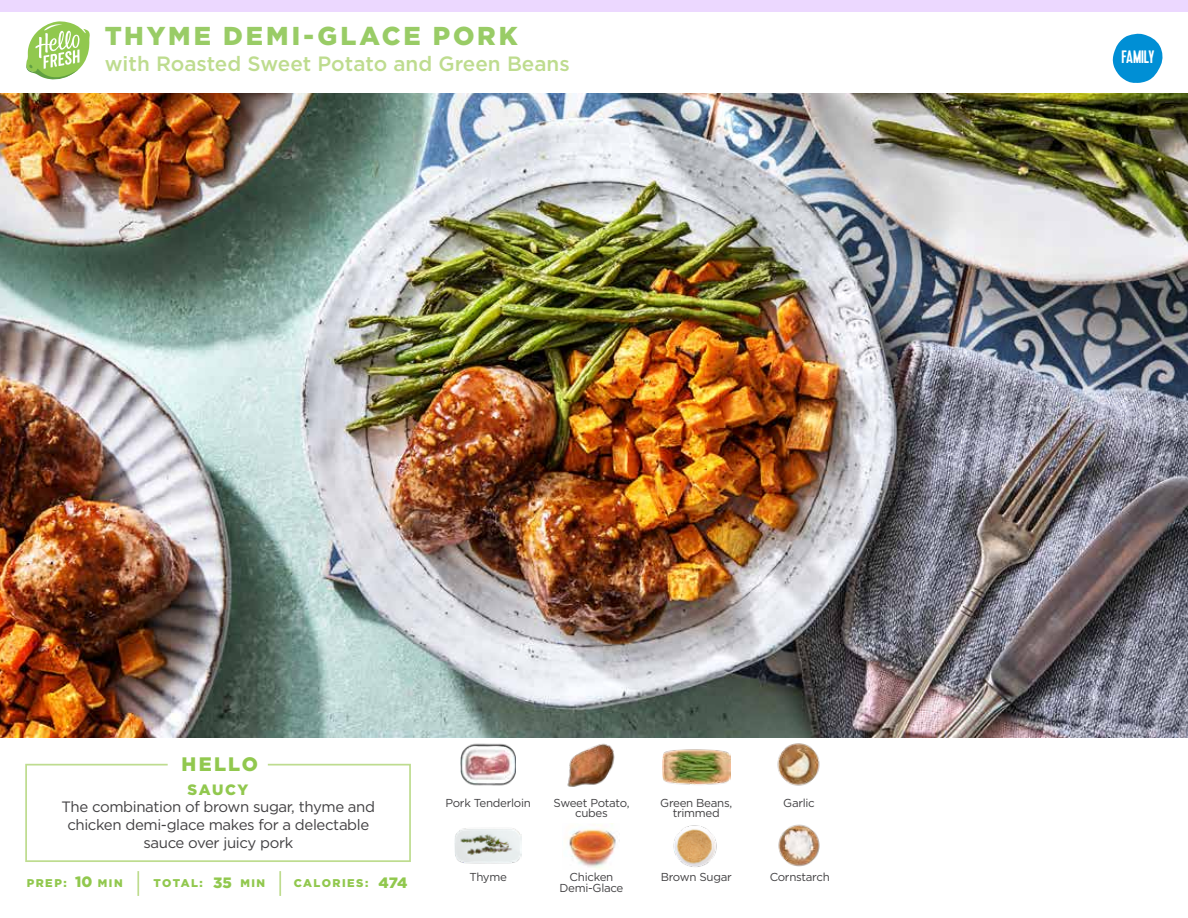
<style>
.page{position:relative;width:1188px;height:918px;background:#fff}
.page>*{position:absolute;margin:0;border:0;box-sizing:border-box;transform-origin:0 0}
.t1{font:900 25.8px "Gotham";letter-spacing:.105em;color:#9c6}
.t2{font:500 20.7px "Gotham";color:#bedc8f}
.t3{font:900 19.5px "Gotham";letter-spacing:.105em;color:#91c84e}
.t4{font:18px "Kapra";letter-spacing:-.01em;color:#fff}
.t5{font:15px/18px "Gotham";letter-spacing:-.025em;color:#414042;text-align:center}
.t6{font:900 15px "Gotham";letter-spacing:.05em;color:#91c84e}
.t7{font:11.55px/10.5px "Gotham";letter-spacing:-.025em;color:#414042;text-align:center}
.t8{font:900 11.25px "Gotham";letter-spacing:.125em;color:#91c84e}
.t9{font:900 10.95px "Gotham";letter-spacing:.135em;color:#91c84e}
</style>
<div class="page">
<div style="left:0;top:0;width:1188px;height:12px;background:#ecd8ff"></div>
<img style="left:0;top:93px;width:1188px;height:644px">
<svg style="left:25px;top:763px;width:386px;height:99px"></svg>
<img style="left:461px;top:743px;width:54px;height:43px">
<img style="left:455px;top:828px;width:66px;height:36px">
<img style="left:662px;top:737px;width:68px;height:48px">
<img style="left:673px;top:825px;width:44px;height:42px">
<img style="left:566px;top:824px;width:50px;height:45px">
<img style="left:778px;top:824px;width:42px;height:43px">
<img style="left:777px;top:743px;width:43px;height:43px">
<hr style="left:137px;top:871px;width:2px;height:25px;background:#bedc8f">
<hr style="left:279px;top:871px;width:2px;height:25px;background:#bedc8f">
<img style="left:564px;top:737px;width:55px;height:50px">
<svg style="left:1112px;top:33px;width:51px;height:50px"></svg>
<div style="left:1121px;top:51px;width:35px;height:16px;background:#008fd5"></div>
<svg style="left:26px;top:21px;width:64px;height:59px"></svg>
<h1 class="t1" style="left:105px;top:21px;width:414px">THYME DEMI-GLACE PORK</h1>
<h2 class="t2" style="left:105px;top:50px;width:467px">with Roasted Sweet Potato and Green Beans</h2>
<h3 class="t3" style="left:182px;top:752px;width:78px">HELLO</h3>
<p class="t6" style="left:188px;top:781px;width:62px">SAUCY</p>
<p class="t5" style="left:62px;top:798px;width:315px">The combination of brown sugar, thyme and chicken demi-glace makes for a delectable sauce over juicy pork</p>
<p class="t6" style="left:75px;top:873px;width:19px">10</p>
<p class="t6" style="left:213px;top:874px;width:20px">35</p>
<p class="t8" style="left:27px;top:877px;width:41px">PREP:</p>
<p class="t9" style="left:98px;top:877px;width:26px">MIN</p>
<p class="t8" style="left:154px;top:877px;width:51px">TOTAL:</p>
<p class="t9" style="left:240px;top:877px;width:26px">MIN</p>
<p class="t8" style="left:294px;top:877px;width:76px">CALORIES:</p>
<p class="t6" style="left:379px;top:874px;width:30px">474</p>
<p class="t7" style="left:445px;top:797px;width:87px">Pork Tenderloin</p>
<p class="t7" style="left:469px;top:872px;width:39px">Thyme</p>
<p class="t7" style="left:553px;top:797px;width:78px">Sweet Potato,</p>
<p class="t7" style="left:783px;top:797px;width:33px">Garlic</p>
<p class="t7" style="left:575px;top:807px;width:34px">cubes</p>
<p class="t7" style="left:660px;top:797px;width:73px">Green Beans, trimmed</p>
<p class="t7" style="left:560px;top:872px;width:65px">Chicken<br>Demi-Glace</p>
<p class="t7" style="left:770px;top:872px;width:62px">Cornstarch</p>
<p class="t7" style="left:661px;top:872px;width:72px">Brown Sugar</p>
<h3 class="t4" style="left:1121px;top:47px;width:35px">FAMILY</h3>
</div>
